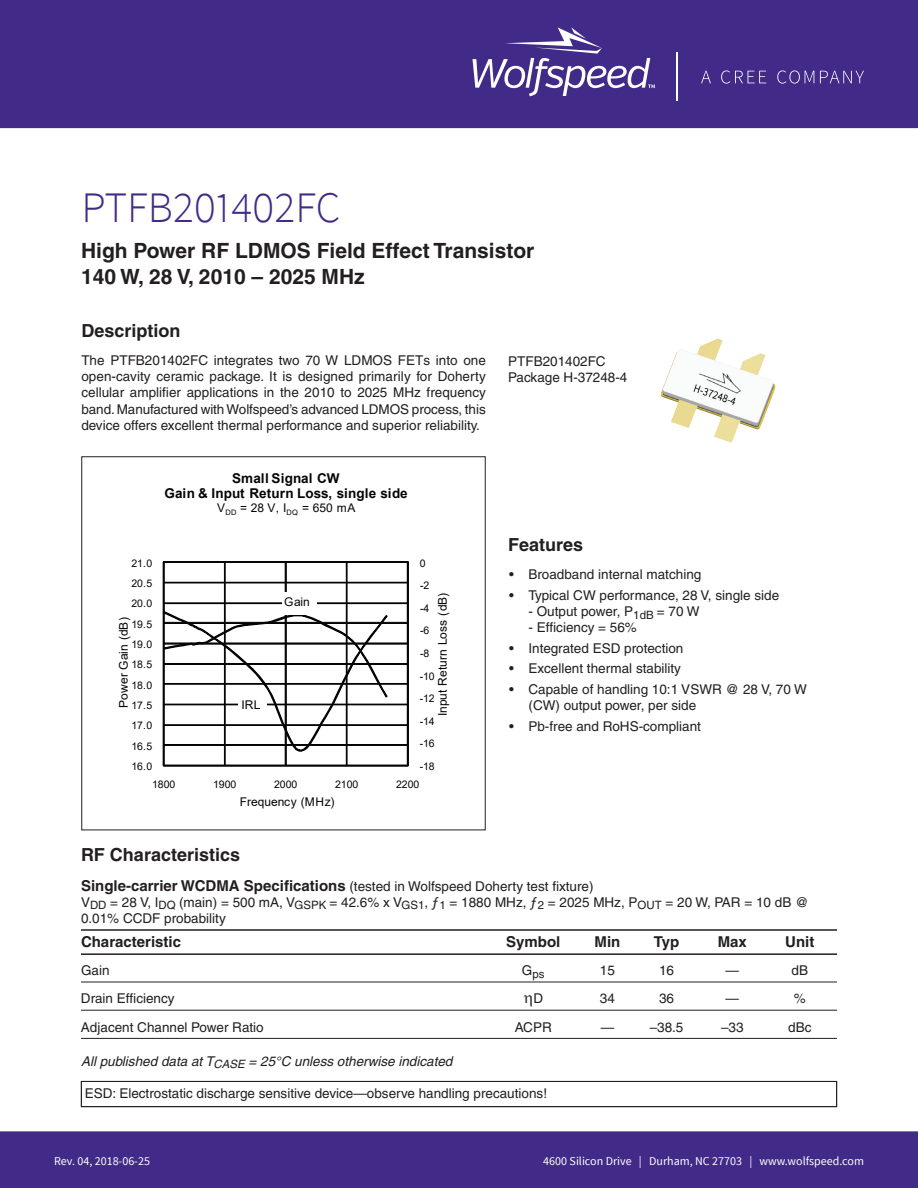
<style>
.page{position:relative;width:918px;height:1188px;background:#fff}
.page>*{position:absolute;margin:0;border:0;box-sizing:border-box;transform-origin:0 0}
.t1{font:300 43.5px "Source Sans Pro";color:#412a88}
.t2{font:700 21px/25.2px "Helvetica";color:#231f20}
.t3{font:700 18px "Helvetica";color:#231f20}
.t4{font:700 15px "Helvetica";color:#231f20}
.t5{font:13.5px/16.2px "Helvetica";color:#231f20}
.t6{font:italic 13.5px "Helvetica";color:#231f20}
.t7{font:700 13.5px/15.6px "Arial";color:#040504;text-align:center}
.t8{font:12px "Arial";letter-spacing:-.005em;color:#040504}
.t9{font:12px "Source Sans Pro";color:#fff}
.t10{font:11.55px "Helvetica";color:#231f20}
.t11{font:10.5px "Arial";letter-spacing:-.005em;color:#040504}
.s1{font-weight:700;font-size:15px}
</style>
<div class="page">
<div style="left:81px;top:1081px;width:756px;height:26px;border:1px solid #231f20"></div>
<div style="left:0;top:1131px;width:918px;height:57px;background:#412a88"></div>
<div style="left:0;top:0;width:918px;height:128px;background:#412a88"></div>
<svg style="left:701px;top:71px;width:10px;height:12px"></svg>
<svg style="left:721px;top:70px;width:45px;height:14px"></svg>
<svg style="left:777px;top:70px;width:37px;height:14px"></svg>
<svg style="left:820px;top:71px;width:44px;height:12px"></svg>
<hr style="left:676px;top:52px;width:2px;height:49px;background:#fff">
<svg style="left:473px;top:27px;width:182px;height:69px;background:#63509d"></svg>
<div style="left:81px;top:456px;width:405px;height:374px;border:1px solid #231f20"></div>
<hr style="left:81px;top:929px;width:756px;height:2px;background:#231f20">
<hr style="left:81px;top:953px;width:756px;height:2px;background:#231f20">
<hr style="left:81px;top:982px;width:756px;height:1px;background:#231f20">
<hr style="left:81px;top:1010px;width:756px;height:1px;background:#231f20">
<hr style="left:81px;top:1038px;width:756px;height:1px;background:#231f20">
<svg style="left:163px;top:561px;width:246px;height:206px"></svg>
<hr style="left:407px;top:562px;width:1px;height:204px;background:#040504">
<svg style="left:164px;top:610px;width:224px;height:143px"></svg>
<div style="left:238px;top:695px;width:28px;height:17px;background:#fff"></div>
<div style="left:282px;top:592px;width:35px;height:22px;background:#fff"></div>
<img style="left:661px;top:338px;width:115px;height:105px">
<h1 class="t1" style="left:81px;top:181px;width:261px">PTFB201402FC</h1>
<h2 class="t2" style="left:81px;top:238px;width:455px">High Power RF LDMOS Field Effect Transistor<br>140 W, 28 V, 2010 – 2025 MHz</h2>
<h3 class="t3" style="left:81px;top:320px;width:101px">Description</h3>
<p class="t5" style="left:81px;top:352px;width:406px;text-align:justify">The PTFB201402FC integrates two 70 W LDMOS FETs into one open-cavity ceramic package. It is designed primarily for Doherty cellular amplifier applications in the 2010 to 2025 MHz frequency band. Manufactured with Wolfspeed’s advanced LDMOS process, this device offers excellent thermal performance and superior reliability.</p>
<p class="t5" style="left:508px;top:353px;width:121px">PTFB201402FC<br>Package H-37248-4</p>
<p class="t7" style="left:164px;top:470px;width:245px">Small Signal CW<br>Gain &amp; Input Return Loss, single side</p>
<p class="t8" style="left:217px;top:500px;width:140px">V<sub>DD</sub> = 28 V, I<sub>DQ</sub> = 650 mA</p>
<p class="t11" style="left:132px;top:556px;width:22px">21.0</p>
<p class="t11" style="left:132px;top:576px;width:22px">20.5</p>
<p class="t11" style="left:132px;top:596px;width:22px">20.0</p>
<p class="t8" style="left:115px;top:708px;width:92px;rotate:-90deg">Power Gain (dB)</p>
<p class="t11" style="left:132px;top:617px;width:22px">19.5</p>
<p class="t11" style="left:132px;top:637px;width:22px">19.0</p>
<p class="t11" style="left:132px;top:657px;width:22px">18.5</p>
<p class="t11" style="left:132px;top:678px;width:22px">18.0</p>
<p class="t11" style="left:132px;top:698px;width:22px">17.5</p>
<p class="t11" style="left:132px;top:718px;width:22px">17.0</p>
<p class="t11" style="left:132px;top:739px;width:22px">16.5</p>
<p class="t11" style="left:132px;top:759px;width:22px">16.0</p>
<p class="t8" style="left:284px;top:594px;width:27px">Gain</p>
<p class="t8" style="left:241px;top:697px;width:21px">IRL</p>
<p class="t11" style="left:420px;top:556px;width:7px">0</p>
<p class="t11" style="left:420px;top:578px;width:11px">-2</p>
<p class="t8" style="left:434px;top:716px;width:125px;rotate:-90deg">Input Return Loss (dB)</p>
<p class="t11" style="left:420px;top:601px;width:11px">-4</p>
<p class="t11" style="left:420px;top:624px;width:11px">-6</p>
<p class="t11" style="left:420px;top:646px;width:11px">-8</p>
<p class="t11" style="left:420px;top:669px;width:16px">-10</p>
<p class="t11" style="left:420px;top:691px;width:16px">-12</p>
<p class="t11" style="left:420px;top:714px;width:16px">-14</p>
<p class="t11" style="left:420px;top:736px;width:16px">-16</p>
<p class="t11" style="left:420px;top:759px;width:16px">-18</p>
<p class="t11" style="left:152px;top:777px;width:25px">1800</p>
<p class="t11" style="left:213px;top:777px;width:25px">1900</p>
<p class="t11" style="left:274px;top:777px;width:25px">2000</p>
<p class="t11" style="left:335px;top:777px;width:25px">2100</p>
<p class="t11" style="left:396px;top:777px;width:25px">2200</p>
<p class="t8" style="left:240px;top:794px;width:96px">Frequency (MHz)</p>
<h3 class="t3" style="left:508px;top:534px;width:77px">Features</h3>
<p class="t5" style="left:509px;top:566px;width:194px">• Broadband internal matching</p>
<p class="t5" style="left:509px;top:587px;width:272px">• Typical CW performance, 28 V, single side</p>
<p class="t5" style="left:529px;top:603px;width:172px">- Output power, P<sub>1dB</sub> = 70 W</p>
<p class="t5" style="left:529px;top:619px;width:110px">- Efficiency = 56%</p>
<p class="t5" style="left:509px;top:640px;width:176px">• Integrated ESD protection</p>
<p class="t5" style="left:509px;top:660px;width:173px">• Excellent thermal stability</p>
<p class="t5" style="left:529px;top:681px;width:280px;text-indent:-19px">• Capable of handling 10:1 VSWR @ 28 V, 70 W (CW) output power, per side</p>
<p class="t5" style="left:509px;top:718px;width:193px">• Pb-free and RoHS-compliant</p>
<h3 class="t3" style="left:81px;top:843px;width:161px">RF Characteristics</h3>
<p class="t5" style="left:81px;top:878px;width:729px"><span class="s1">Single-carrier WCDMA Specifications</span> (tested in Wolfspeed Doherty test fixture)<br>V<sub>DD</sub> = 28 V, I<sub>DQ</sub> (main) = 500 mA, V<sub>GSPK</sub> = 42.6% x V<sub>GS1</sub>, ƒ<sub>1</sub> = 1880 MHz, ƒ<sub>2</sub> = 2025 MHz, P<sub>OUT</sub> = 20 W, PAR = 10 dB @<br>0.01% CCDF probability</p>
<p class="t4" style="left:81px;top:933px;width:102px">Characteristic</p>
<p class="t4" style="left:506px;top:933px;width:56px">Symbol</p>
<p class="t4" style="left:595px;top:933px;width:27px">Min</p>
<p class="t4" style="left:654px;top:933px;width:27px">Typ</p>
<p class="t4" style="left:718px;top:933px;width:31px">Max</p>
<p class="t4" style="left:785px;top:933px;width:31px">Unit</p>
<p class="t5" style="left:81px;top:962px;width:30px">Gain</p>
<p class="t10" style="left:522px;top:967px;width:24px"><sup>G</sup>ps</p>
<p class="t5" style="left:600px;top:962px;width:17px">15</p>
<p class="t5" style="left:659px;top:962px;width:17px">16</p>
<p class="t5" style="left:726px;top:962px;width:15px">—</p>
<p class="t5" style="left:792px;top:962px;width:18px">dB</p>
<p class="t5" style="left:81px;top:990px;width:95px">Drain Efficiency</p>
<p class="t5" style="left:533px;top:990px;width:11px">D</p>
<p class="t5" style="left:600px;top:990px;width:17px">34</p>
<p class="t5" style="left:659px;top:990px;width:17px">36</p>
<p class="t5" style="left:726px;top:990px;width:15px">—</p>
<p class="t5" style="left:794px;top:990px;width:14px">%</p>
<p class="t5" style="left:81px;top:1019px;width:184px">Adjacent Channel Power Ratio</p>
<p class="t5" style="left:515px;top:1019px;width:39px">ACPR</p>
<p class="t5" style="left:601px;top:1019px;width:15px">—</p>
<p class="t5" style="left:650px;top:1019px;width:35px">–38.5</p>
<p class="t5" style="left:721px;top:1019px;width:24px">–33</p>
<p class="t5" style="left:788px;top:1019px;width:25px">dBc</p>
<p class="t6" style="left:81px;top:1053px;width:373px">All published data at T<sub>CASE</sub> = 25°C unless otherwise indicated</p>
<p class="t5" style="left:85px;top:1086px;width:464px">ESD: Electrostatic discharge sensitive device—observe handling precautions!</p>
<p class="t9" style="left:54px;top:1153px;width:97px">Rev. 04, 2018-06-25</p>
<p class="t9" style="left:543px;top:1153px;width:322px">4600 Silicon Drive | Durham, NC 27703 | www.wolfspeed.com</p>
</div>
